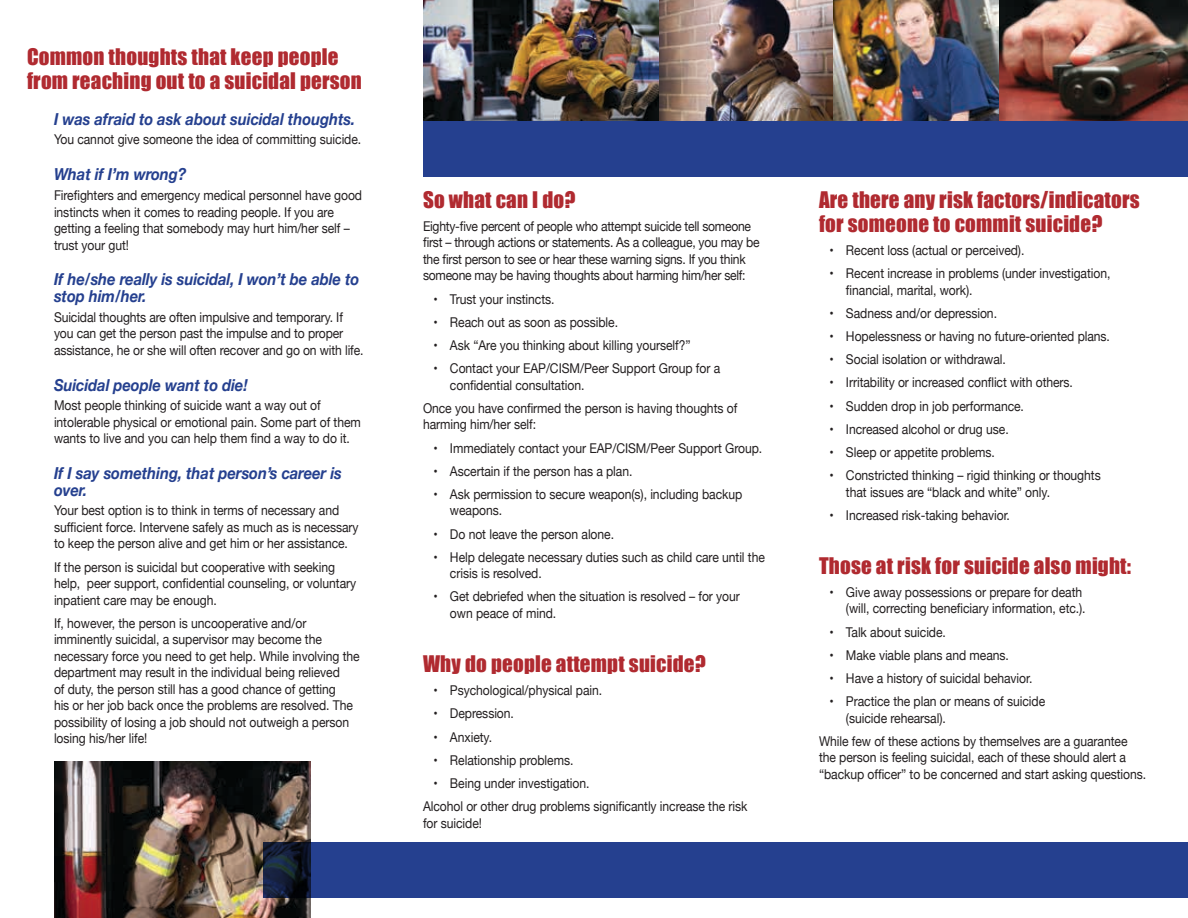
<style>
.page{position:relative;width:1188px;height:918px;background:#fff}
.page>*{position:absolute;margin:0;border:0;box-sizing:border-box;transform-origin:0 0}
.t1{font:21px/24px "Impact";letter-spacing:.01em;color:#b02a30}
.t2{font:italic 700 16.5px/16.5px "Helvetica Neue";letter-spacing:-.005em;color:#25408f;scale:.9 1}
.t3{font:13.5px/16.5px "Helvetica Neue";letter-spacing:-.005em;color:#231f20;scale:.9 1}
</style>
<div class="page">
<img style="left:659px;top:0;width:175px;height:122px">
<img style="left:834px;top:0;width:165px;height:122px">
<img style="left:54px;top:761px;width:257px;height:157px">
<img style="left:423px;top:0;width:236px;height:122px">
<img style="left:999px;top:0;width:189px;height:122px">
<div style="left:263px;top:843px;width:925px;height:55px;background:#25408f"></div>
<div style="left:423px;top:122px;width:765px;height:55px;background:#25408f"></div>
<h1 class="t1" style="left:27px;top:44px;width:336px">Common thoughts that keep people from reaching out to a suicidal person</h1>
<p class="t2" style="left:54px;top:111px;width:336px">I was afraid to ask about suicidal thoughts.</p>
<p class="t3" style="left:54px;top:132px;width:343px">You cannot give someone the idea of committing suicide.</p>
<p class="t2" style="left:54px;top:167px;width:149px">What if I’m wrong?</p>
<p class="t3" style="left:54px;top:188px;width:344px">Firefighters and emergency medical personnel have good instincts when it comes to reading people. If you are getting a feeling that somebody may hurt him/her self – trust your gut!</p>
<p class="t2" style="left:54px;top:272px;width:341px">If he/she really is suicidal, I won’t be able to stop him/her.</p>
<p class="t3" style="left:54px;top:309px;width:345px">Suicidal thoughts are often impulsive and temporary. If you can get the person past the impulse and to proper assistance, he or she will often recover and go on with life.</p>
<p class="t2" style="left:54px;top:377px;width:217px">Suicidal people want to die!</p>
<p class="t3" style="left:54px;top:398px;width:343px">Most people thinking of suicide want a way out of intolerable physical or emotional pain. Some part of them wants to live and you can help them find a way to do it.</p>
<p class="t2" style="left:54px;top:466px;width:321px">If I say something, that person’s career is over.</p>
<p class="t3" style="left:54px;top:503px;width:340px">Your best option is to think in terms of necessary and sufficient force. Intervene safely as much as is necessary to keep the person alive and get him or her assistance.</p>
<p class="t3" style="left:54px;top:559px;width:337px">If the person is suicidal but cooperative with seeking help, peer support, confidential counseling, or voluntary inpatient care may be enough.</p>
<p class="t3" style="left:54px;top:616px;width:341px">If, however, the person is uncooperative and/or imminently suicidal, a supervisor may become the necessary force you need to get help. While involving the department may result in the individual being relieved<br>of duty, the person still has a good chance of getting<br>his or her job back once the problems are resolved. The possibility of losing a job should not outweigh a person losing his/her life!</p>
<h1 class="t1" style="left:423px;top:187px;width:154px">So what can I do?</h1>
<p class="t3" style="left:423px;top:219px;width:376px">Eighty-five percent of people who attempt suicide tell someone first – through actions or statements. As a colleague, you may be the first person to see or hear these warning signs. If you think someone may be having thoughts about harming him/her self:</p>
<p class="t3" style="left:433px;top:291px;width:136px">• Trust your instincts.</p>
<p class="t3" style="left:433px;top:314px;width:207px">• Reach out as soon as possible.</p>
<p class="t3" style="left:433px;top:338px;width:287px">• Ask “Are you thinking about killing yourself?”</p>
<p class="t3" style="left:450px;top:361px;width:302px;text-indent:-16px">• Contact your EAP/CISM/Peer Support Group for a confidential consultation.</p>
<p class="t3" style="left:423px;top:401px;width:351px">Once you have confirmed the person is having thoughts of harming him/her self:</p>
<p class="t3" style="left:433px;top:440px;width:367px">• Immediately contact your EAP/CISM/Peer Support Group.</p>
<p class="t3" style="left:433px;top:463px;width:223px">• Ascertain if the person has a plan.</p>
<p class="t3" style="left:450px;top:487px;width:326px;text-indent:-16px">• Ask permission to secure weapon(s), including backup weapons.</p>
<p class="t3" style="left:433px;top:526px;width:202px">• Do not leave the person alone.</p>
<p class="t3" style="left:450px;top:550px;width:351px;text-indent:-16px">• Help delegate necessary duties such as child care until the crisis is resolved.</p>
<p class="t3" style="left:450px;top:589px;width:324px;text-indent:-16px">• Get debriefed when the situation is resolved – for your own peace of mind.</p>
<h1 class="t1" style="left:423px;top:651px;width:284px">Why do people attempt suicide?</h1>
<p class="t3" style="left:434px;top:683px;width:189px">• Psychological/physical pain.</p>
<p class="t3" style="left:433px;top:706px;width:91px">• Depression.</p>
<p class="t3" style="left:434px;top:729px;width:67px">• Anxiety.</p>
<p class="t3" style="left:434px;top:752px;width:157px">• Relationship problems.</p>
<p class="t3" style="left:423px;top:772px;width:362px;line-height:23.2px;text-indent:10px">• Being under investigation.<br>Alcohol or other drug problems significantly increase the risk</p>
<p class="t3" style="left:423px;top:815px;width:67px">for suicide!</p>
<h1 class="t1" style="left:819px;top:187px;width:322px">Are there any risk factors/indicators for someone to commit suicide?</h1>
<p class="t3" style="left:830px;top:243px;width:218px">• Recent loss (actual or perceived).</p>
<p class="t3" style="left:846px;top:266px;width:295px;text-indent:-17px">• Recent increase in problems (under investigation, financial, marital, work).</p>
<p class="t3" style="left:830px;top:305px;width:188px">• Sadness and/or depression.</p>
<p class="t3" style="left:830px;top:329px;width:313px">• Hopelessness or having no future-oriented plans.</p>
<p class="t3" style="left:830px;top:352px;width:198px">• Social isolation or withdrawal.</p>
<p class="t3" style="left:830px;top:375px;width:272px">• Irritability or increased conflict with others.</p>
<p class="t3" style="left:830px;top:398px;width:218px">• Sudden drop in job performance.</p>
<p class="t3" style="left:830px;top:421px;width:201px">• Increased alcohol or drug use.</p>
<p class="t3" style="left:830px;top:445px;width:185px">• Sleep or appetite problems.</p>
<p class="t3" style="left:846px;top:468px;width:285px;text-indent:-16px">• Constricted thinking – rigid thinking or thoughts that issues are “black and white” only.</p>
<p class="t3" style="left:830px;top:508px;width:202px">• Increased risk-taking behavior.</p>
<h1 class="t1" style="left:819px;top:553px;width:314px">Those at risk for suicide also might:</h1>
<p class="t3" style="left:830px;top:585px;width:286px;text-align:right">• Give away possessions or prepare for death (will, correcting beneficiary information, etc.).</p>
<p class="t3" style="left:830px;top:624px;width:131px">• Talk about suicide.</p>
<p class="t3" style="left:830px;top:648px;width:201px">• Make viable plans and means.</p>
<p class="t3" style="left:830px;top:671px;width:227px">• Have a history of suicidal behavior.</p>
<p class="t3" style="left:846px;top:694px;width:223px;text-indent:-16px">• Practice the plan or means of suicide (suicide rehearsal).</p>
<p class="t3" style="left:819px;top:734px;width:365px">While few of these actions by themselves are a guarantee the person is feeling suicidal, each of these should alert a “backup officer” to be concerned and start asking questions.</p>
</div>
